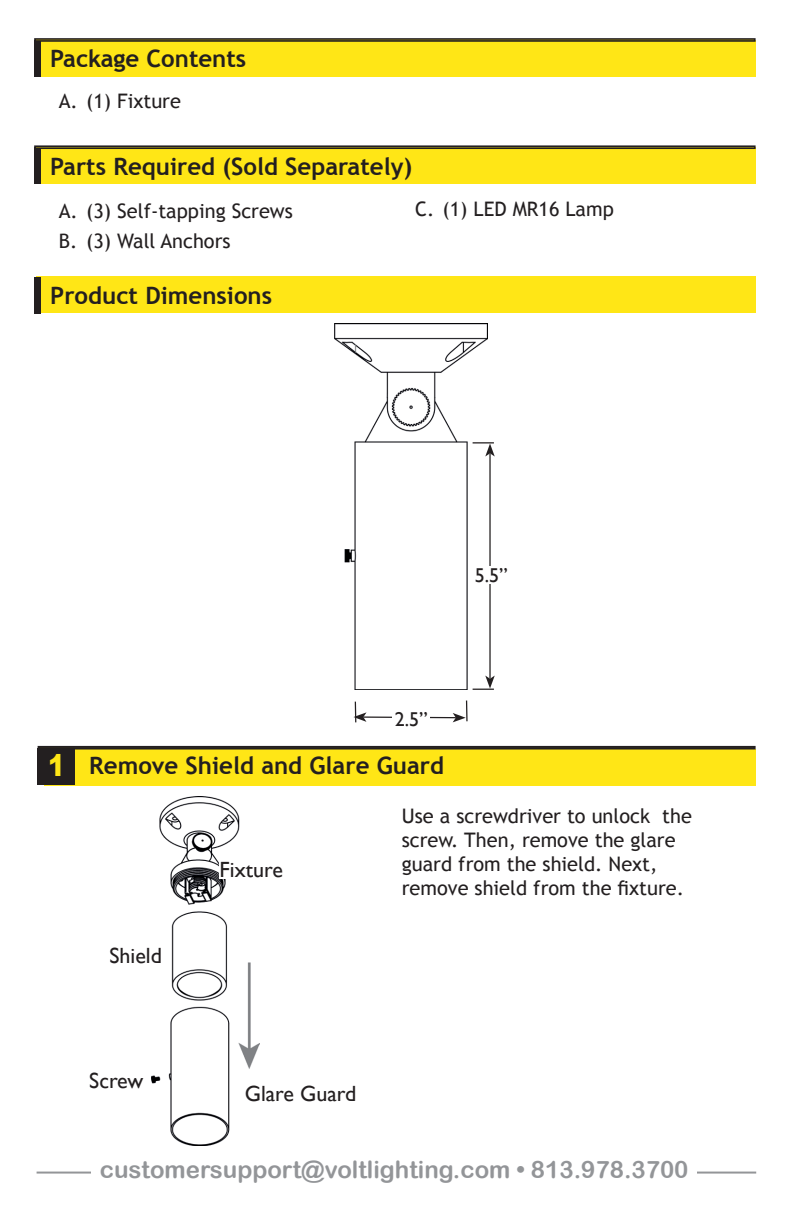
<style>
.page{position:relative;width:792px;height:1224px;background:#fff}
.page>*{position:absolute;margin:0;border:0;box-sizing:border-box;transform-origin:0 0}
.spec_numbers{font:900 30px "Arial";color:#ffe616;scale:.84 1}
.Heading_Text{font:700 24px "Trebuchet MS";color:#231f20}
.spec_bullets{font:24px "Arial Rounded MT Bold";color:#939598}
.t1{font:22px "Gill Sans";color:#231f20}
.t2{font:20px/24px "Trebuchet MS";color:#231f20}
.t3{font:20px "Gill Sans";color:#231f20}
</style>
<div class="page">
<div style="left:36px;top:40px;width:720px;height:36px;background:#ffe616"></div>
<div style="left:36px;top:147px;width:720px;height:37px;background:#ffe616"></div>
<div style="left:36px;top:276px;width:720px;height:37px;background:#ffe616"></div>
<div style="left:34px;top:40px;width:7px;height:37px;background:#231f20"></div>
<div style="left:34px;top:147px;width:7px;height:37px;background:#231f20"></div>
<div style="left:34px;top:277px;width:7px;height:37px;background:#231f20"></div>
<div style="left:34px;top:38px;width:722px;height:4px;border:2px solid #231f20"></div>
<div style="left:34px;top:145px;width:722px;height:4px;border:2px solid #231f20"></div>
<hr style="left:37px;top:1172px;width:719px;height:2px;background:#939598">
<div style="left:91px;top:1161px;width:606px;height:50px;background:#fff"></div>
<img style="left:335px;top:324px;width:153px;height:366px">
<hr style="left:473px;top:442px;width:21px;height:2px;background:#231f20">
<hr style="left:363px;top:716px;width:93px;height:2px;background:#231f20">
<svg style="left:453px;top:713px;width:13px;height:9px"></svg>
<hr style="left:489px;top:453px;width:2px;height:226px;background:#231f20">
<svg style="left:485px;top:444px;width:10px;height:13px"></svg>
<svg style="left:473px;top:676px;width:22px;height:14px"></svg>
<div style="left:473px;top:567px;width:37px;height:17px;background:#fff"></div>
<div style="left:393px;top:710px;width:37px;height:18px;background:#fff"></div>
<hr style="left:466px;top:701px;width:2px;height:20px;background:#231f20">
<svg style="left:353px;top:702px;width:14px;height:20px"></svg>
<div style="left:45px;top:749px;width:711px;height:37px;background:#ffe616"></div>
<div style="left:38px;top:748px;width:37px;height:37px;background:#231f20"></div>
<div style="left:38px;top:746px;width:718px;height:4px;border:2px solid #231f20"></div>
<img style="left:151px;top:797px;width:108px;height:349px">
<div style="left:245px;top:1083px;width:114px;height:21px;background:#fff"></div>
<div style="left:109px;top:945px;width:54px;height:21px;background:#fff"></div>
<div style="left:220px;top:860px;width:70px;height:19px;background:#fff"></div>
<p class="Heading_Text" style="left:50px;top:44px;width:198px">Package Contents</p>
<p class="t2" style="left:59px;top:90px;width:124px">A. (1) Fixture</p>
<p class="Heading_Text" style="left:50px;top:151px;width:364px">Parts Required (Sold Separately)</p>
<p class="t2" style="left:59px;top:199px;width:236px">A. (3) Self-tapping Screws</p>
<p class="t2" style="left:59px;top:229px;width:173px">B. (3) Wall Anchors</p>
<p class="Heading_Text" style="left:50px;top:281px;width:223px">Product Dimensions</p>
<p class="t2" style="left:415px;top:198px;width:200px">C. (1) LED MR16 Lamp</p>
<p class="t3" style="left:475px;top:564px;width:34px">5.5”</p>
<p class="t3" style="left:395px;top:708px;width:34px">2.5”</p>
<p class="spec_numbers" style="left:48px;top:744px;width:22px">1</p>
<p class="Heading_Text" style="left:89px;top:750px;width:356px">Remove Shield and Glare Guard</p>
<p class="t1" style="left:109px;top:943px;width:54px">Shield</p>
<p class="t1" style="left:89px;top:1068px;width:56px">Screw</p>
<p class="t1" style="left:220px;top:857px;width:65px">Fixture</p>
<p class="t2" style="left:402px;top:804px;width:292px">Use a screwdriver to unlock the screw. Then, remove the glare guard from the shield. Next, remove shield from the fixture.</p>
<p class="t1" style="left:245px;top:1081px;width:113px">Glare Guard</p>
<p class="spec_bullets" style="left:100px;top:1155px;width:590px">customersupport@voltlighting.com • 813.978.3700</p>
</div>
